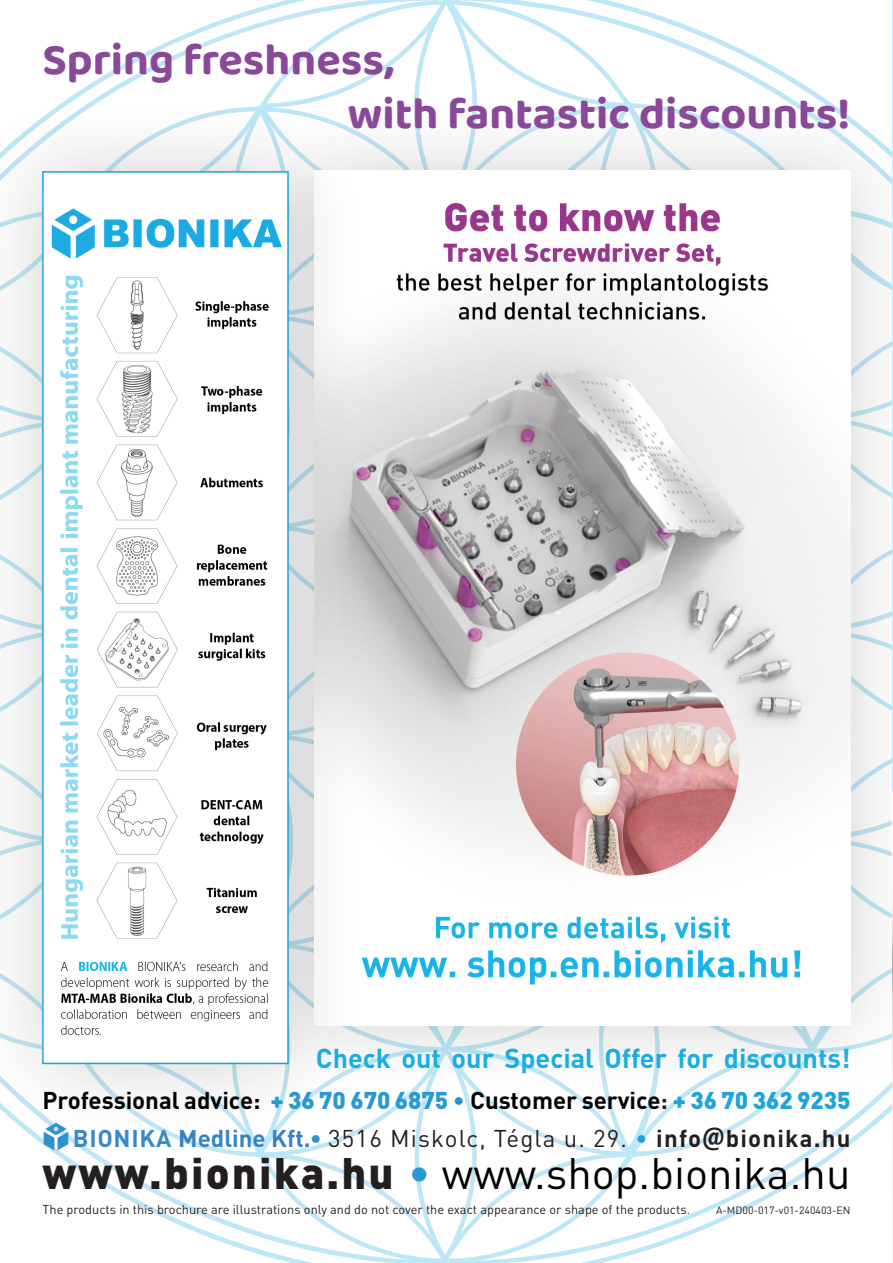
<style>
.page{position:relative;width:893px;height:1263px;background:#fff}
.page>*{position:absolute;margin:0;border:0;box-sizing:border-box;transform-origin:0 0}
.t1{font:45px "Baloo Thambi 2";color:#8a4898}
.t2{font:43.5px "DIN Pro";color:#000001}
.t3{font:700 27px "DIN Pro";color:#1ab3e9}
.t4{font:700 24px "DIN Pro";color:#000001}
.t5{font:24px "DIN Pro";letter-spacing:.05em;color:#231f20}
.t6{font:12.75px "DIN Pro";color:#231f20}
.t7{font:10.5px "DIN Pro";color:#231f20}
.s1{font-weight:900;color:#2999d5}
.s2{font-weight:400;color:#2f91cf}
.s3{color:#000004}
.s4{color:#231f20}
.s5{font-weight:900;color:#1ea3dc}
.s6{font-weight:700;color:#378ac9}
.s7{font-weight:700;color:#3683c4}
.s8{color:#2f91cf}
.s9{color:#1da6df}
.s10{font-weight:700}
.s11{font-family:"Oswald"}
.s12{font-weight:900;color:#231f20}
.s13{color:#2999d5}
</style>
<div class="page">
<img style="left:41px;top:0;width:851px;height:1263px">
<div style="left:240px;top:96px;width:653px;height:1004px;background:#231f20;opacity:.21"></div>
<img style="left:367px;top:171px;width:483px;height:853px">
<hr style="left:892px;top:0;width:1px;height:1263px;background:#231f20">
<svg style="left:44px;top:1143px;width:24px;height:7px"></svg>
<div style="left:0;top:92px;width:367px;height:1051px;background:#231f20;opacity:.21"></div>
<img style="left:45px;top:185px;width:241px;height:876px">
<div style="left:42px;top:171px;width:247px;height:893px;border:2px solid #1ea3dc"></div>
<p class="t1" style="left:43px;top:28px;width:353px">Spring freshness,</p>
<p class="t1" style="left:348px;top:82px;width:504px">with fantastic discounts!</p>
<p class="t3" style="left:316px;top:1040px;width:536px">Check out our Special Offer for discounts!</p>
<p class="t4" style="left:43px;top:1084px;width:809px">Professional advice: <span class="s1">+ 36 70 670 6875</span> <span class="s2">•</span> <span class="s3">Customer service</span><span class="s4">:</span> <span class="s5">+ 36 70 362 9235</span></p>
<p class="t5" style="left:73px;top:1122px;width:779px"><span class="s6">BIONIKA</span> <span class="s7">Medline Kft.</span><span class="s8">•</span> 3516 Miskolc, Tégla u. 29. <span class="s9">•</span> <span class="s10">info</span><span class="s11">@</span><span class="s10">bionika.hu</span></p>
<p class="t2" style="left:43px;top:1143px;width:809px"><span class="s12">www.bionika.hu</span> <span class="s13">•</span> www.shop.bionika.hu</p>
<p class="t6" style="left:43px;top:1200px;width:649px">The products in this brochure are illustrations only and do not cover the exact appearance or shape of the products.</p>
<p class="t7" style="left:716px;top:1203px;width:136px">A-MD00-017-v01-240403-EN</p>
</div>
